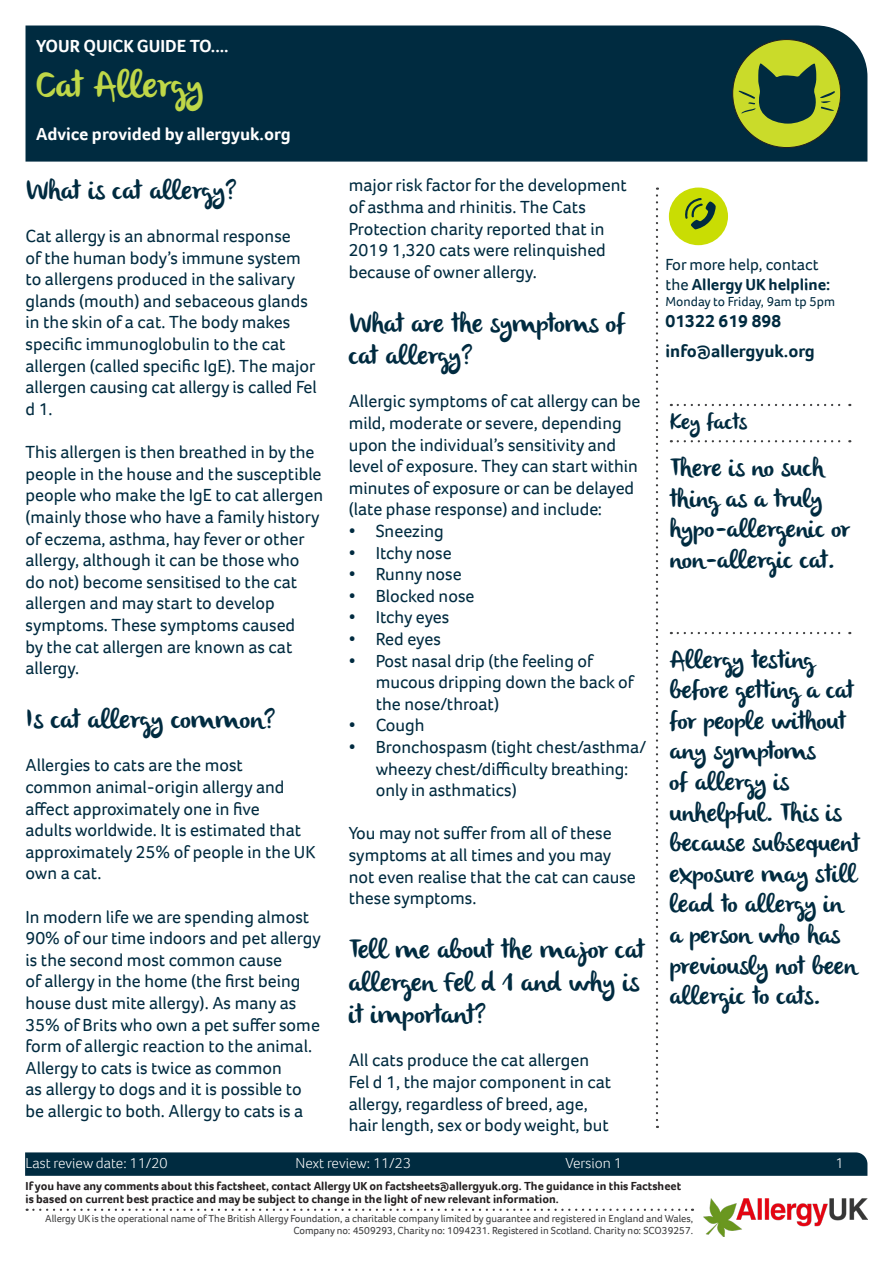
<style>
.page{position:relative;width:893px;height:1263px;background:#fff}
.page>*{position:absolute;margin:0;border:0;box-sizing:border-box;transform-origin:0 0}
.t1{font:37.5px "Olivier 2016";color:#bfd748}
.Paragraph_Style_1{font:27px/32.4px "Olivier 2016";color:#002b40}
.Paragraph_Style_1-2{font:25.5px/30.6px "Olivier 2016";color:#002b40}
.t2{font:22.5px "Olivier 2016";color:#002b40}
.Paragraph_Style_1-3{font:18px/21.6px "Foco";color:#002b40}
.t3{font:700 18px "Foco";color:#fff}
.t4{font:700 18px "Foco";color:#002b40}
.t5{font:700 16.5px "Foco";color:#002b40}
.t6{font:16.5px "Foco";color:#002b40}
.t7{font:300 15px "Foco";color:#fff}
.t8{font:13.5px "Foco";color:#002b40}
.t9{font:700 12px "Foco";color:#231f20}
.t10{font:10.5px "Foco";color:#3e3e3f}
.s1{font-weight:400}
</style>
<div class="page">
<div style="left:26px;top:26px;width:841px;height:136px;background:#002b40"></div>
<svg style="left:656px;top:188px;width:2px;height:940px"></svg>
<svg style="left:678px;top:404px;width:172px;height:2px"></svg>
<div style="left:669px;top:188px;width:59px;height:57px;background:#c9dd03;border-radius:50%"></div>
<svg style="left:685px;top:198px;width:31px;height:31px"></svg>
<svg style="left:678px;top:440px;width:172px;height:2px"></svg>
<svg style="left:678px;top:632px;width:172px;height:2px"></svg>
<svg style="left:25px;top:1152px;width:842px;height:24px;background:#063045"></svg>
<svg style="left:27px;top:1208px;width:666px;height:3px"></svg>
<img style="left:703px;top:1198px;width:164px;height:39px">
<div style="left:733px;top:40px;width:108px;height:108px;background:#cadb2a;border-radius:50%"></div>
<svg style="left:739px;top:63px;width:96px;height:61px"></svg>
<p class="t3" style="left:36px;top:34px;width:194px">YOUR QUICK GUIDE TO....</p>
<p class="t1" style="left:36px;top:64px;width:169px">Cat Allergy</p>
<p class="t3" style="left:36px;top:122px;width:256px">Advice provided by allergyuk.org</p>
<p class="Paragraph_Style_1" style="left:26px;top:176px;width:212px">What is cat allergy?</p>
<p class="Paragraph_Style_1-3" style="left:26px;top:225px;width:293px">Cat allergy is an abnormal response<br>of the human body’s immune system to allergens produced in the salivary glands (mouth) and sebaceous glands in the skin of a cat. The body makes specific immunoglobulin to the cat allergen (called specific IgE). The major allergen causing cat allergy is called Fel d 1.</p>
<p class="Paragraph_Style_1-3" style="left:26px;top:441px;width:299px">This allergen is then breathed in by the people in the house and the susceptible people who make the IgE to cat allergen (mainly those who have a family history of eczema, asthma, hay fever or other allergy, although it can be those who do not) become sensitised to the cat allergen and may start to develop symptoms. These symptoms caused<br>by the cat allergen are known as cat allergy.</p>
<p class="Paragraph_Style_1" style="left:26px;top:705px;width:251px">Is cat allergy common?</p>
<p class="Paragraph_Style_1-3" style="left:26px;top:754px;width:291px">Allergies to cats are the most<br>common animal-origin allergy and affect approximately one in five<br>adults worldwide. It is estimated that approximately 25% of people in the UK own a cat.</p>
<p class="Paragraph_Style_1-3" style="left:26px;top:905px;width:297px">In modern life we are spending almost 90% of our time indoors and pet allergy is the second most common cause<br>of allergy in the home (the first being house dust mite allergy). As many as 35% of Brits who own a pet suffer some form of allergic reaction to the animal.</p>
<p class="Paragraph_Style_1-3" style="left:26px;top:1057px;width:279px">Allergy to cats is twice as common<br>as allergy to dogs and it is possible to be allergic to both. Allergy to cats is a</p>
<p class="Paragraph_Style_1-3" style="left:349px;top:174px;width:280px">major risk factor for the development of asthma and rhinitis. The Cats Protection charity reported that in 2019 1,320 cats were relinquished because of owner allergy.</p>
<p class="Paragraph_Style_1" style="left:349px;top:309px;width:278px">What are the symptoms of cat allergy?</p>
<p class="Paragraph_Style_1-3" style="left:349px;top:390px;width:293px">Allergic symptoms of cat allergy can be mild, moderate or severe, depending upon the individual’s sensitivity and level of exposure. They can start within minutes of exposure or can be delayed (late phase response) and include:</p>
<p class="Paragraph_Style_1-3" style="left:349px;top:520px;width:97px">• Sneezing</p>
<p class="Paragraph_Style_1-3" style="left:349px;top:541px;width:105px">• Itchy nose</p>
<p class="Paragraph_Style_1-3" style="left:349px;top:563px;width:115px">• Runny nose</p>
<p class="Paragraph_Style_1-3" style="left:349px;top:585px;width:127px">• Blocked nose</p>
<p class="Paragraph_Style_1-3" style="left:349px;top:606px;width:102px">• Itchy eyes</p>
<p class="Paragraph_Style_1-3" style="left:349px;top:628px;width:94px">• Red eyes</p>
<p class="Paragraph_Style_1-3" style="left:376px;top:649px;width:260px;text-indent:-27px">• Post nasal drip (the feeling of mucous dripping down the back of the nose/throat)</p>
<p class="Paragraph_Style_1-3" style="left:349px;top:714px;width:78px">• Cough</p>
<p class="Paragraph_Style_1-3" style="left:376px;top:736px;width:272px;text-indent:-27px">• Bronchospasm (tight chest/asthma/ wheezy chest/difficulty breathing: only in asthmatics)</p>
<p class="Paragraph_Style_1-3" style="left:349px;top:822px;width:289px">You may not suffer from all of these symptoms at all times and you may not even realise that the cat can cause these symptoms.</p>
<p class="Paragraph_Style_1" style="left:349px;top:935px;width:298px">Tell me about the major cat allergen Fel d 1 and why is it important?</p>
<p class="Paragraph_Style_1-3" style="left:349px;top:1049px;width:264px">All cats produce the cat allergen Fel d 1, the major component in cat allergy, regardless of breed, age, hair length, sex or body weight, but</p>
<p class="t6" style="left:665px;top:253px;width:155px">For more help, contact</p>
<p class="t5" style="left:665px;top:273px;width:166px"><span class="s1">the</span> Allergy UK helpline:</p>
<p class="t8" style="left:665px;top:292px;width:171px">Monday to Friday, 9am tp 5pm</p>
<p class="t4" style="left:665px;top:309px;width:117px">01322 619 898</p>
<p class="t4" style="left:665px;top:339px;width:151px">info@allergyuk.org</p>
<p class="t2" style="left:670px;top:409px;width:79px">Key facts</p>
<p class="Paragraph_Style_1-2" style="left:670px;top:454px;width:182px">There is no such thing as a truly hypo-allergenic or non-allergic cat.</p>
<p class="Paragraph_Style_1-2" style="left:670px;top:646px;width:192px">Allergy testing before getting a cat for people without any symptoms<br>of allergy is unhelpful. This is because subsequent exposure may still lead to allergy in a person who has previously not been allergic to cats.</p>
<p class="t7" style="left:26px;top:1153px;width:144px">Last review date: 11/20</p>
<p class="t7" style="left:296px;top:1153px;width:117px">Next review: 11/23</p>
<p class="t7" style="left:566px;top:1153px;width:58px">Version 1</p>
<p class="t7" style="left:836px;top:1153px;width:10px">1</p>
<p class="t9" style="left:26px;top:1178px;width:657px">If you have any comments about this factsheet, contact Allergy UK on factsheets@allergyuk.org. The guidance in this Factsheet</p>
<p class="t9" style="left:26px;top:1191px;width:535px">is based on current best practice and may be subject to change in the light of new relevant information.</p>
<p class="t10" style="left:45px;top:1211px;width:649px">Allergy UK is the operational name of The British Allergy Foundation, a charitable company limited by guarantee and registered in England and Wales,</p>
<p class="t10" style="left:293px;top:1224px;width:401px">Company no: 4509293, Charity no: 1094231. Registered in Scotland. Charity no: SCO39257.</p>
</div>
